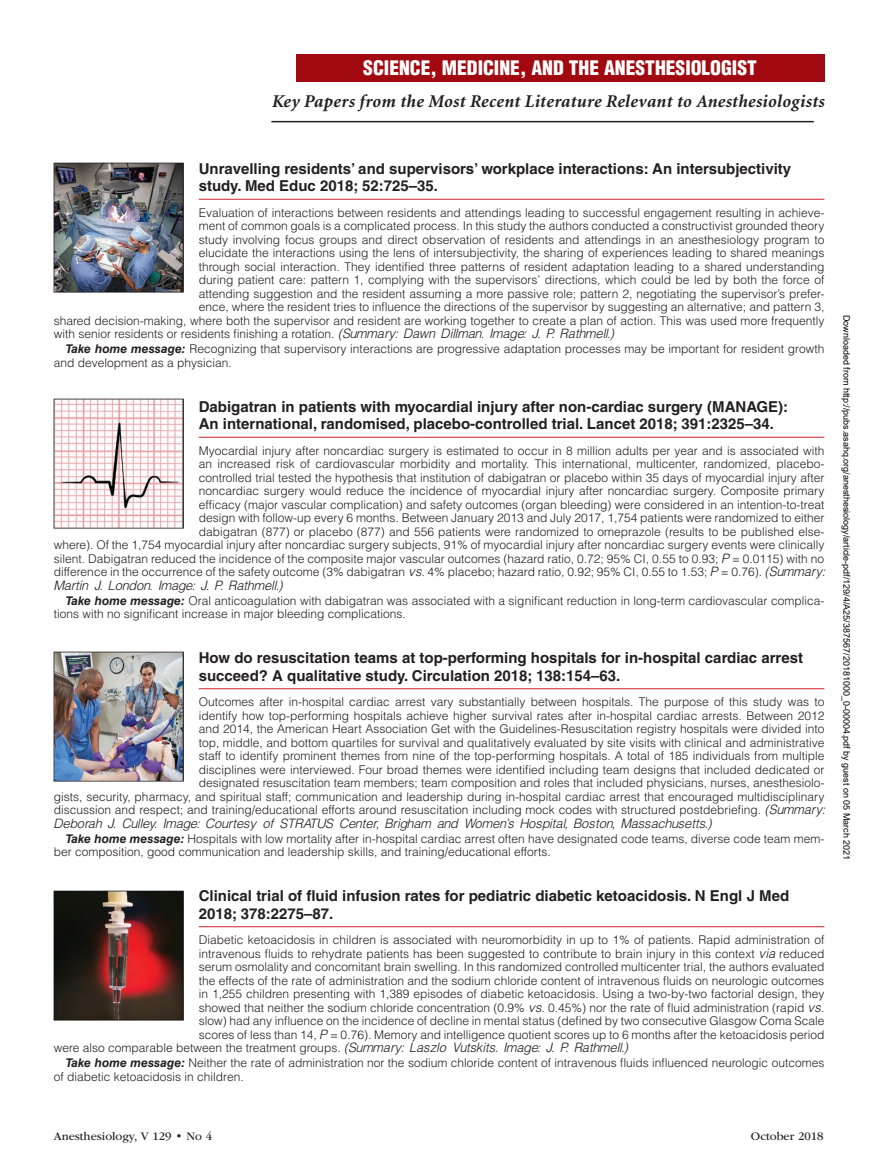
<style>
.page{position:relative;width:878px;height:1175px;background:#fff}
.page>*{position:absolute;margin:0;border:0;box-sizing:border-box;transform-origin:0 0}
.t1{font:900 condensed 19.5px "Helvetica";color:#fff}
.t2{font:italic 700 18px "Minion";letter-spacing:.015em;color:#231f20}
.t3{font:700 15px/17.7px "Helvetica";color:#231f20}
.t4{font:300 12px/13.5px "Helvetica";color:#231f20}
.t5{font:italic 300 12px "Helvetica";color:#231f20}
.t6{font:12px "ITC Garamond Std";color:#231f20}
.t7{font:9px "Arial";color:#000}
.s1{font-style:italic}
.s2{font-weight:700;font-style:italic}
</style>
<div class="page">
<div style="left:296px;top:54px;width:528px;height:27px;background:#a1080f"></div>
<hr style="left:271px;top:121px;width:542px;height:1px;background:#231f20">
<hr style="left:199px;top:199px;width:625px;height:1px;background:#d1232a">
<hr style="left:199px;top:437px;width:625px;height:1px;background:#d1232a">
<hr style="left:199px;top:688px;width:625px;height:1px;background:#d1232a">
<hr style="left:199px;top:926px;width:625px;height:1px;background:#d1232a">
<img style="left:54px;top:162px;width:130px;height:130px">
<img style="left:54px;top:399px;width:130px;height:129px">
<img style="left:54px;top:651px;width:130px;height:130px">
<img style="left:54px;top:890px;width:130px;height:130px">
<h1 class="t1" style="left:363px;top:55px;width:395px">SCIENCE, MEDICINE, AND THE ANESTHESIOLOGIST</h1>
<h2 class="t2" style="left:271px;top:93px;width:554px">Key Papers from the Most Recent Literature Relevant to Anesthesiologists</h2>
<p class="t3" style="left:199px;top:159px;width:594px">Unravelling residents’ and supervisors’ workplace interactions: An intersubjectivity study. Med Educ 2018; 52:725–35.</p>
<p class="t4" style="left:199px;top:206px;width:627px">Evaluation of interactions between residents and attendings leading to successful engagement resulting in achieve-</p>
<p class="t4" style="left:199px;top:219px;width:627px">ment of common goals is a complicated process. In this study the authors conducted a constructivist grounded theory</p>
<p class="t4" style="left:199px;top:233px;width:627px">study involving focus groups and direct observation of residents and attendings in an anesthesiology program to</p>
<p class="t4" style="left:199px;top:246px;width:627px">elucidate the interactions using the lens of intersubjectivity, the sharing of experiences leading to shared meanings</p>
<p class="t4" style="left:199px;top:260px;width:627px">through social interaction. They identified three patterns of resident adaptation leading to a shared understanding</p>
<p class="t4" style="left:199px;top:273px;width:627px">during patient care: pattern 1, complying with the supervisors’ directions, which could be led by both the force of</p>
<p class="t4" style="left:199px;top:287px;width:627px">attending suggestion and the resident assuming a more passive role; pattern 2, negotiating the supervisor’s prefer-</p>
<p class="t4" style="left:199px;top:300px;width:627px">ence, where the resident tries to influence the directions of the supervisor by suggesting an alternative; and pattern 3,</p>
<p class="t4" style="left:54px;top:314px;width:772px">shared decision-making, where both the supervisor and resident are working together to create a plan of action. This was used more frequently</p>
<p class="t4" style="left:54px;top:327px;width:561px">with senior residents or residents finishing a rotation. <span class="s1">(Summary: Dawn Dillman. Image: J. P. Rathmell.)</span></p>
<p class="t4" style="left:54px;top:342px;width:772px;text-indent:12px"><span class="s2">Take home message:</span> Recognizing that supervisory interactions are progressive adaptation processes may be important for resident growth and development as a physician.</p>
<p class="t3" style="left:199px;top:397px;width:591px">Dabigatran in patients with myocardial injury after non-cardiac surgery (MANAGE):<br>An international, randomised, placebo-controlled trial. Lancet 2018; 391:2325–34.</p>
<p class="t4" style="left:199px;top:444px;width:627px">Myocardial injury after noncardiac surgery is estimated to occur in 8 million adults per year and is associated with</p>
<p class="t4" style="left:199px;top:457px;width:627px">an increased risk of cardiovascular morbidity and mortality. This international, multicenter, randomized, placebo-</p>
<p class="t4" style="left:199px;top:471px;width:627px">controlled trial tested the hypothesis that institution of dabigatran or placebo within 35 days of myocardial injury after</p>
<p class="t4" style="left:199px;top:484px;width:627px">noncardiac surgery would reduce the incidence of myocardial injury after noncardiac surgery. Composite primary</p>
<p class="t4" style="left:199px;top:498px;width:627px">efficacy (major vascular complication) and safety outcomes (organ bleeding) were considered in an intention-to-treat</p>
<p class="t4" style="left:199px;top:511px;width:627px">design with follow-up every 6 months. Between January 2013 and July 2017, 1,754 patients were randomized to either</p>
<p class="t4" style="left:199px;top:525px;width:627px">dabigatran (877) or placebo (877) and 556 patients were randomized to omeprazole (results to be published else-</p>
<p class="t4" style="left:54px;top:538px;width:772px">where). Of the 1,754 myocardial injury after noncardiac surgery subjects, 91% of myocardial injury after noncardiac surgery events were clinically</p>
<p class="t4" style="left:54px;top:552px;width:772px">silent. Dabigatran reduced the incidence of the composite major vascular outcomes (hazard ratio, 0.72; 95% CI, 0.55 to 0.93; <span class="s1">P</span> = 0.0115) with no</p>
<p class="t4" style="left:54px;top:565px;width:772px">difference in the occurrence of the safety outcome (3% dabigatran <span class="s1">vs</span>. 4% placebo; hazard ratio, 0.92; 95% CI, 0.55 to 1.53; <span class="s1">P</span> = 0.76). <span class="s1">(Summary:</span></p>
<p class="t5" style="left:54px;top:577px;width:230px">Martin J. London. Image: J. P. Rathmell.)</p>
<p class="t4" style="left:54px;top:594px;width:772px;text-indent:12px"><span class="s2">Take home message:</span> Oral anticoagulation with dabigatran was associated with a significant reduction in long-term cardiovascular complica&shy;tions with no significant increase in major bleeding complications.</p>
<p class="t3" style="left:199px;top:649px;width:606px">How do resuscitation teams at top-performing hospitals for in-hospital cardiac arrest succeed? A qualitative study. Circulation 2018; 138:154–63.</p>
<p class="t4" style="left:199px;top:695px;width:627px">Outcomes after in-hospital cardiac arrest vary substantially between hospitals. The purpose of this study was to</p>
<p class="t4" style="left:199px;top:708px;width:627px">identify how top-performing hospitals achieve higher survival rates after in-hospital cardiac arrests. Between 2012</p>
<p class="t4" style="left:199px;top:722px;width:627px">and 2014, the American Heart Association Get with the Guidelines-Resuscitation registry hospitals were divided into</p>
<p class="t4" style="left:199px;top:735px;width:627px">top, middle, and bottom quartiles for survival and qualitatively evaluated by site visits with clinical and administrative</p>
<p class="t4" style="left:199px;top:749px;width:627px">staff to identify prominent themes from nine of the top-performing hospitals. A total of 185 individuals from multiple</p>
<p class="t4" style="left:199px;top:762px;width:627px">disciplines were interviewed. Four broad themes were identified including team designs that included dedicated or</p>
<p class="t4" style="left:199px;top:776px;width:627px">designated resuscitation team members; team composition and roles that included physicians, nurses, anesthesiolo-</p>
<p class="t4" style="left:54px;top:789px;width:772px">gists, security, pharmacy, and spiritual staff; communication and leadership during in-hospital cardiac arrest that encouraged multidisciplinary</p>
<p class="t4" style="left:54px;top:803px;width:772px">discussion and respect; and training/educational efforts around resuscitation including mock codes with structured postdebriefing. <span class="s1">(Summary:</span></p>
<p class="t5" style="left:54px;top:815px;width:659px">Deborah J. Culley. Image: Courtesy of STRATUS Center, Brigham and Women’s Hospital, Boston, Massachusetts.)</p>
<p class="t4" style="left:54px;top:831px;width:772px;text-indent:12px"><span class="s2">Take home message:</span> Hospitals with low mortality after in-hospital cardiac arrest often have designated code teams, diverse code team mem&shy;ber composition, good communication and leadership skills, and training/educational efforts.</p>
<p class="t3" style="left:199px;top:886px;width:592px">Clinical trial of fluid infusion rates for pediatric diabetic ketoacidosis. N Engl J Med<br>2018; 378:2275–87.</p>
<p class="t4" style="left:199px;top:933px;width:627px">Diabetic ketoacidosis in children is associated with neuromorbidity in up to 1% of patients. Rapid administration of</p>
<p class="t4" style="left:199px;top:946px;width:627px">intravenous fluids to rehydrate patients has been suggested to contribute to brain injury in this context <span class="s1">via</span> reduced</p>
<p class="t4" style="left:199px;top:960px;width:627px">serum osmolality and concomitant brain swelling. In this randomized controlled multicenter trial, the authors evaluated</p>
<p class="t4" style="left:199px;top:973px;width:627px">the effects of the rate of administration and the sodium chloride content of intravenous fluids on neurologic outcomes</p>
<p class="t4" style="left:199px;top:987px;width:627px">in 1,255 children presenting with 1,389 episodes of diabetic ketoacidosis. Using a two-by-two factorial design, they</p>
<p class="t4" style="left:199px;top:1000px;width:627px">showed that neither the sodium chloride concentration (0.9% <span class="s1">vs</span>. 0.45%) nor the rate of fluid administration (rapid <span class="s1">vs</span>.</p>
<p class="t4" style="left:199px;top:1014px;width:627px">slow) had any influence on the incidence of decline in mental status (defined by two consecutive Glasgow Coma Scale</p>
<p class="t4" style="left:199px;top:1027px;width:627px">scores of less than 14, <span class="s1">P</span> = 0.76). Memory and intelligence quotient scores up to 6 months after the ketoacidosis period</p>
<p class="t4" style="left:54px;top:1041px;width:575px">were also comparable between the treatment groups. <span class="s1">(Summary: Laszlo Vutskits. Image: J. P. Rathmell.)</span></p>
<p class="t4" style="left:54px;top:1056px;width:772px;text-indent:12px"><span class="s2">Take home message:</span> Neither the rate of administration nor the sodium chloride content of intravenous fluids influenced neurologic outcomes of diabetic ketoacidosis in children.</p>
<p class="t7" style="left:850px;top:315px;width:547px;rotate:90deg">Downloaded from http://pubs.asahq.org/anesthesiology/article-pdf/129/4/A25/387567/20181000_0-00004.pdf by guest on 05 March 2021</p>
<p class="t6" style="left:54px;top:1130px;width:160px">Anesthesiology, V 129 • No 4</p>
<p class="t6" style="left:751px;top:1130px;width:74px">October 2018</p>
</div>
